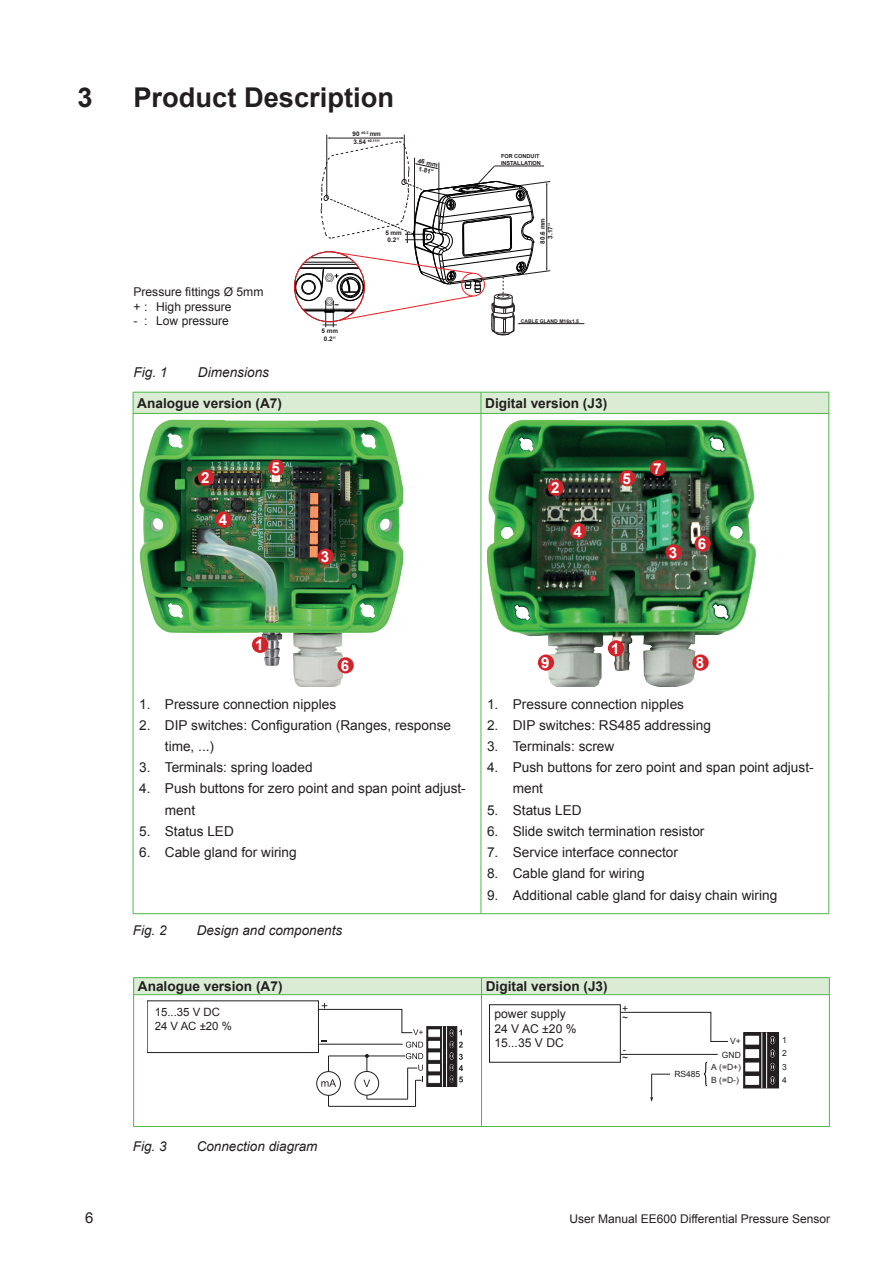
<style>
.page{position:relative;width:893px;height:1263px;background:#fff}
.page>*{position:absolute;margin:0;border:0;box-sizing:border-box;transform-origin:0 0}
.t1{font:700 27.3px "Arial";color:#231f20}
.t2{font:700 15.15px "Arial";color:#fff}
.t3{font:15px "Arial";color:#231f20}
.t4{font:13.65px/21.1px "Arial";color:#231f20}
.t5{font:700 13.65px "Arial";color:#231f20}
.t6{font:italic 13.65px "Arial";color:#231f20}
.t7{font:italic 13.5px "Arial";color:#231f20}
.t8{font:12.15px/14.5px "Arial";color:#231f20}
.t9{font:12px "Arial";color:#231f20}
.t10{font:11.4px/13.6px "Arial";color:#231f20}
.t11{font:10.2px/8.6px "Arial";color:#231f20}
.t12{font:8.55px/13.4px "Arial";color:#231f20;text-align:right}
.t13{font:700 6.3px/7.6px "Arial";color:#231f20;text-align:center}
.t14{font:700 5.55px/6.6px "Arial";color:#231f20}
.t15{font:700 5.1px "Arial";color:#231f20}
</style>
<div class="page">
<hr style="left:404px;top:135px;width:1px;height:47px;background:#231f20">
<hr style="left:326px;top:135px;width:1px;height:63px;background:#231f20">
<hr style="left:519px;top:323px;width:65px;height:1px;background:#231f20">
<svg style="left:294px;top:137px;width:257px;height:198px"></svg>
<div style="left:461px;top:273px;width:24px;height:23px;border:1px solid #ee1d23;border-radius:50%"></div>
<svg style="left:133px;top:392px;width:697px;height:21px;background:#d4e9ce"></svg>
<hr style="left:133px;top:413px;width:348px;height:1px;background:#4cb848">
<hr style="left:133px;top:414px;width:1px;height:278px;background:#4cb848">
<hr style="left:481px;top:413px;width:348px;height:1px;background:#4cb848">
<hr style="left:481px;top:414px;width:1px;height:278px;background:#4cb848">
<hr style="left:829px;top:414px;width:1px;height:278px;background:#4cb848">
<hr style="left:133px;top:692px;width:1px;height:221px;background:#4cb848">
<hr style="left:481px;top:692px;width:1px;height:221px;background:#4cb848">
<hr style="left:829px;top:692px;width:1px;height:221px;background:#4cb848">
<hr style="left:133px;top:913px;width:348px;height:1px;background:#4cb848">
<hr style="left:481px;top:913px;width:348px;height:1px;background:#4cb848">
<img style="left:139px;top:419px;width:264px;height:267px">
<div style="left:252px;top:637px;width:16px;height:16px;background:#d1232a;border-radius:50%"></div>
<div style="left:198px;top:470px;width:16px;height:16px;background:#d1232a;border-radius:50%"></div>
<div style="left:318px;top:549px;width:16px;height:16px;background:#d1232a;border-radius:50%"></div>
<div style="left:268px;top:459px;width:16px;height:17px;background:#d1232a;border-radius:50%"></div>
<div style="left:215px;top:511px;width:17px;height:17px;background:#d1232a;border-radius:50%"></div>
<div style="left:338px;top:657px;width:16px;height:16px;background:#d1232a;border-radius:50%"></div>
<img style="left:487px;top:419px;width:269px;height:267px">
<div style="left:608px;top:640px;width:16px;height:16px;background:#d1232a;border-radius:50%"></div>
<div style="left:548px;top:480px;width:16px;height:16px;background:#d1232a;border-radius:50%"></div>
<div style="left:665px;top:544px;width:17px;height:16px;background:#d1232a;border-radius:50%"></div>
<div style="left:692px;top:654px;width:17px;height:17px;background:#d1232a;border-radius:50%"></div>
<div style="left:538px;top:654px;width:16px;height:17px;background:#d1232a;border-radius:50%"></div>
<div style="left:619px;top:470px;width:16px;height:16px;background:#d1232a;border-radius:50%"></div>
<div style="left:570px;top:523px;width:16px;height:16px;background:#d1232a;border-radius:50%"></div>
<div style="left:695px;top:535px;width:16px;height:17px;background:#d1232a;border-radius:50%"></div>
<div style="left:650px;top:460px;width:16px;height:16px;background:#d1232a;border-radius:50%"></div>
<div style="left:133px;top:978px;width:697px;height:16px;background:#daecd4"></div>
<hr style="left:133px;top:994px;width:348px;height:1px;background:#4cb848">
<hr style="left:133px;top:995px;width:1px;height:131px;background:#4cb848">
<hr style="left:481px;top:994px;width:349px;height:1px;background:#4cb848">
<hr style="left:481px;top:995px;width:1px;height:131px;background:#4cb848">
<hr style="left:829px;top:995px;width:1px;height:131px;background:#4cb848">
<hr style="left:133px;top:1126px;width:348px;height:1px;background:#4cb848">
<hr style="left:481px;top:1126px;width:349px;height:1px;background:#4cb848">
<hr style="left:133px;top:977px;width:348px;height:1px;background:#4cb848">
<hr style="left:481px;top:977px;width:349px;height:1px;background:#4cb848">
<hr style="left:328px;top:1106px;width:87px;height:1px;background:#231f20">
<svg style="left:147px;top:1001px;width:316px;height:105px"></svg>
<div style="left:489px;top:1004px;width:131px;height:58px;border:1px solid #231f20"></div>
<svg style="left:744px;top:1033px;width:34px;height:55px"></svg>
<div style="left:743px;top:1032px;width:36px;height:56px;border:1px solid #231f20"></div>
<div style="left:745px;top:1049px;width:15px;height:9px;background:#fff"></div>
<div style="left:744px;top:1048px;width:16px;height:11px;border:1px solid #231f20"></div>
<div style="left:745px;top:1062px;width:15px;height:10px;background:#fff"></div>
<div style="left:744px;top:1062px;width:16px;height:10px;border:1px solid #231f20"></div>
<svg style="left:770px;top:1050px;width:5px;height:7px"></svg>
<div style="left:745px;top:1035px;width:15px;height:10px;background:#fff"></div>
<div style="left:744px;top:1035px;width:16px;height:10px;border:1px solid #231f20"></div>
<svg style="left:770px;top:1037px;width:5px;height:6px"></svg>
<hr style="left:766px;top:1033px;width:1px;height:55px;background:#fff">
<hr style="left:762px;top:1033px;width:1px;height:55px;background:#fff">
<div style="left:745px;top:1075px;width:15px;height:10px;background:#fff"></div>
<div style="left:744px;top:1075px;width:16px;height:10px;border:1px solid #231f20"></div>
<svg style="left:770px;top:1077px;width:5px;height:6px"></svg>
<svg style="left:770px;top:1064px;width:5px;height:6px"></svg>
<svg style="left:620px;top:1012px;width:108px;height:90px"></svg>
<h1 class="t1" style="left:78px;top:80px;width:17px">3</h1>
<h1 class="t1" style="left:133px;top:80px;width:262px">Product Description</h1>
<p class="t13" style="left:353px;top:131px;width:30px;text-align:left">90 <sup>±0.3</sup> mm<br>3.54 <sup>±0.11</sup>“</p>
<p class="t13" style="left:419px;top:157px;width:22px;rotate:12deg">46 mm<br>1.81“</p>
<p class="t14" style="left:501px;top:153px;width:41px">FOR CONDUIT<br>INSTALLATION</p>
<p class="t13" style="left:385px;top:229px;width:18px">5 mm<br>0.2“</p>
<p class="t13" style="left:539px;top:244px;width:27px;rotate:-90deg">80.6 mm<br>3.17“</p>
<p class="t8" style="left:133px;top:285px;width:131px">Pressure fittings Ø 5mm + : High pressure</p>
<p class="t8" style="left:133px;top:314px;width:97px">- : Low pressure</p>
<p class="t6" style="left:133px;top:364px;width:36px">Fig. 1</p>
<p class="t6" style="left:198px;top:364px;width:73px">Dimensions</p>
<p class="t5" style="left:137px;top:394px;width:146px">Analogue version (A7)</p>
<p class="t5" style="left:485px;top:394px;width:123px">Digital version (J3)</p>
<p class="t15" style="left:521px;top:317px;width:60px">CABLE GLAND M16x1.5</p>
<p class="t13" style="left:322px;top:327px;width:18px">5 mm<br>0.2“</p>
<p class="t2" style="left:201px;top:468px;width:10px">2</p>
<p class="t2" style="left:219px;top:510px;width:10px">4</p>
<p class="t2" style="left:271px;top:458px;width:10px">5</p>
<p class="t2" style="left:321px;top:547px;width:10px">3</p>
<p class="t2" style="left:551px;top:478px;width:10px">2</p>
<p class="t2" style="left:573px;top:521px;width:10px">4</p>
<p class="t2" style="left:622px;top:468px;width:10px">5</p>
<p class="t2" style="left:653px;top:458px;width:10px">7</p>
<p class="t2" style="left:669px;top:542px;width:10px">3</p>
<p class="t2" style="left:698px;top:534px;width:10px">6</p>
<p class="t2" style="left:255px;top:635px;width:10px">1</p>
<p class="t2" style="left:611px;top:638px;width:10px">1</p>
<p class="t2" style="left:341px;top:655px;width:10px">6</p>
<p class="t4" style="left:139px;top:693px;width:199px">1. Pressure connection nipples</p>
<p class="t4" style="left:165px;top:714px;width:288px;text-indent:-26px">2. DIP switches: Configuration (Ranges, response time, ...)</p>
<p class="t4" style="left:139px;top:757px;width:175px">3. Terminals: spring loaded</p>
<p class="t4" style="left:165px;top:778px;width:302px;text-indent:-26px">4. Push buttons for zero point and span point adjust&shy;ment</p>
<p class="t4" style="left:139px;top:821px;width:96px">5. Status LED</p>
<p class="t4" style="left:139px;top:842px;width:159px">6. Cable gland for wiring</p>
<p class="t7" style="left:133px;top:922px;width:35px">Fig. 2</p>
<p class="t7" style="left:197px;top:922px;width:147px">Design and components</p>
<p class="t2" style="left:541px;top:653px;width:10px">9</p>
<p class="t2" style="left:696px;top:653px;width:10px">8</p>
<p class="t4" style="left:487px;top:693px;width:199px">1. Pressure connection nipples</p>
<p class="t4" style="left:487px;top:714px;width:226px">2. DIP switches: RS485 addressing</p>
<p class="t4" style="left:487px;top:736px;width:129px">3. Terminals: screw</p>
<p class="t4" style="left:513px;top:757px;width:302px;text-indent:-26px">4. Push buttons for zero point and span point adjust&shy;ment</p>
<p class="t4" style="left:487px;top:799px;width:96px">5. Status LED</p>
<p class="t4" style="left:487px;top:821px;width:219px">6. Slide switch termination resistor</p>
<p class="t4" style="left:487px;top:842px;width:192px">7. Service interface connector</p>
<p class="t4" style="left:487px;top:863px;width:159px">8. Cable gland for wiring</p>
<p class="t4" style="left:487px;top:884px;width:292px">9. Additional cable gland for daisy chain wiring</p>
<p class="t11" style="left:622px;top:854px;width:7px">+</p>
<p class="t11" style="left:622px;top:893px;width:5px">-</p>
<p class="t11" style="left:621px;top:864px;width:7px">~</p>
<p class="t12" style="left:723px;top:883px;width:20px">V+<br>GND</p>
<p class="t5" style="left:138px;top:977px;width:146px">Analogue version (A7)</p>
<p class="t5" style="left:486px;top:977px;width:123px">Digital version (J3)</p>
<p class="t10" style="left:155px;top:1005px;width:79px">15...35 V DC<br>24 V AC ±20 %</p>
<p class="t8" style="left:494px;top:1006px;width:84px">power supply<br>24 V AC ±20 %<br>15...35 V DC</p>
<p class="t11" style="left:622px;top:1004px;width:7px">+</p>
<p class="t11" style="left:622px;top:1045px;width:7px">- ~</p>
<p class="t11" style="left:622px;top:1013px;width:7px">~</p>
<p class="t7" style="left:133px;top:1138px;width:35px">Fig. 3</p>
<p class="t7" style="left:197px;top:1138px;width:122px">Connection diagram</p>
<p class="t12" style="left:674px;top:1068px;width:28px">RS485</p>
<p class="t12" style="left:730px;top:1035px;width:12px">V+</p>
<p class="t12" style="left:711px;top:1060px;width:31px">A (=D+)</p>
<p class="t12" style="left:722px;top:1048px;width:20px">GND</p>
<p class="t12" style="left:711px;top:1074px;width:29px">B (=D-)</p>
<p class="t12" style="left:782px;top:1033px;width:6px;text-align:justify">1<br>2<br>3<br>4</p>
<p class="t3" style="left:85px;top:1208px;width:10px">6</p>
<p class="t9" style="left:569px;top:1211px;width:262px">User Manual EE600 Differential Pressure Sensor</p>
</div>
